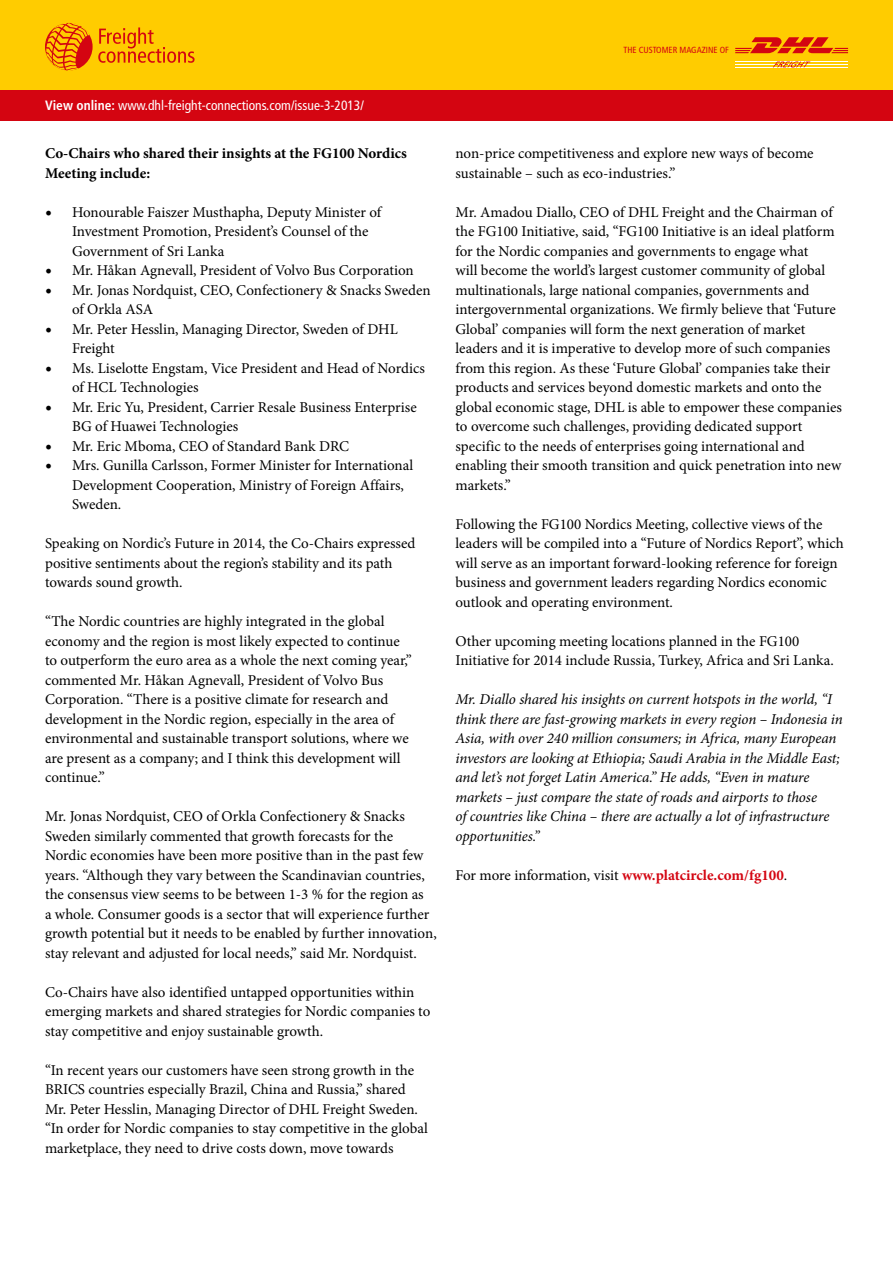
<style>
.page{position:relative;width:893px;height:1263px;background:#fff}
.page>*{position:absolute;margin:0;border:0;box-sizing:border-box;transform-origin:0 0}
.t1{font:15px/19.5px "Minion Pro";color:#000}
.t2{font:italic 15px/19.5px "Minion Pro";letter-spacing:-.01em;color:#000}
.t3{font:700 15px/19.5px "Minion Pro";color:#000}
.t4{font:condensed 13.5px "Frutiger LT Std";color:#fff}
.t5{font:condensed 8.85px "Frutiger LT Std";color:#d40511}
.s1{font-weight:700}
.s2{font-size:18px}
.s3{font-weight:700;color:#d40511}
</style>
<div class="page">
<div style="left:0;top:0;width:893px;height:90px;background:#fc0"></div>
<svg style="left:98px;top:27px;width:97px;height:36px"></svg>
<svg style="left:46px;top:23px;width:45px;height:48px"></svg>
<hr style="left:735px;top:62px;width:113px;height:1px;background:#fff">
<hr style="left:735px;top:64px;width:113px;height:1px;background:#fff">
<hr style="left:735px;top:67px;width:113px;height:1px;background:#fff">
<svg style="left:773px;top:61px;width:37px;height:6px"></svg>
<svg style="left:735px;top:37px;width:113px;height:16px"></svg>
<div style="left:0;top:90px;width:893px;height:30px;background:#d40511"></div>
<p class="t4" style="left:45px;top:97px;width:320px"><span class="s1">View online:</span> www.dhl-freight-connections.com/issue-3-2013/</p>
<p class="t3" style="left:45px;top:143px;width:363px">Co-Chairs who shared their insights at the FG100 Nordics<br>Meeting include:</p>
<p class="t1" style="left:72px;top:202px;width:311px;text-indent:-27px"><span class="s2">•</span> Honourable Faiszer Musthapha, Deputy Minister of<br>Investment Promotion, President’s Counsel of the<br>Government of Sri Lanka</p>
<p class="t1" style="left:45px;top:261px;width:370px"><span class="s2">•</span> Mr. Håkan Agnevall, President of Volvo Bus Corporation</p>
<p class="t1" style="left:72px;top:280px;width:360px;text-indent:-27px"><span class="s2">•</span> Mr. Jonas Nordquist, CEO, Confectionery &amp; Snacks Sweden of Orkla ASA</p>
<p class="t1" style="left:72px;top:319px;width:327px;text-indent:-27px"><span class="s2">•</span> Mr. Peter Hesslin, Managing Director, Sweden of DHL<br>Freight</p>
<p class="t1" style="left:72px;top:358px;width:354px;text-indent:-27px"><span class="s2">•</span> Ms. Liselotte Engstam, Vice President and Head of Nordics of HCL Technologies</p>
<p class="t1" style="left:72px;top:397px;width:346px;text-indent:-27px"><span class="s2">•</span> Mr. Eric Yu, President, Carrier Resale Business Enterprise<br>BG of Huawei Technologies</p>
<p class="t1" style="left:45px;top:436px;width:306px"><span class="s2">•</span> Mr. Eric Mboma, CEO of Standard Bank DRC</p>
<p class="t1" style="left:72px;top:456px;width:343px;text-indent:-27px"><span class="s2">•</span> Mrs. Gunilla Carlsson, Former Minister for International<br>Development Cooperation, Ministry of Foreign Affairs,<br>Sweden.</p>
<p class="t1" style="left:45px;top:534px;width:372px">Speaking on Nordic’s Future in 2014, the Co-Chairs expressed positive sentiments about the region’s stability and its path towards sound growth.</p>
<p class="t1" style="left:45px;top:612px;width:368px">“The Nordic countries are highly integrated in the global economy and the region is most likely expected to continue to outperform the euro area as a whole the next coming year,” commented Mr. Håkan Agnevall, President of Volvo Bus Corporation. “There is a positive climate for research and development in the Nordic region, especially in the area of environmental and sustainable transport solutions, where we are present as a company; and I think this development will continue.”</p>
<p class="t1" style="left:45px;top:807px;width:393px">Mr. Jonas Nordquist, CEO of Orkla Confectionery &amp; Snacks Sweden similarly commented that growth forecasts for the Nordic economies have been more positive than in the past few years. “Although they vary between the Scandinavian countries, the consensus view seems to be between 1-3 % for the region as<br>a whole. Consumer goods is a sector that will experience further growth potential but it needs to be enabled by further innovation, stay relevant and adjusted for local needs,” said Mr. Nordquist.</p>
<p class="t1" style="left:45px;top:982px;width:387px">Co-Chairs have also identified untapped opportunities within emerging markets and shared strategies for Nordic companies to stay competitive and enjoy sustainable growth.</p>
<p class="t1" style="left:45px;top:1060px;width:384px">“In recent years our customers have seen strong growth in the BRICS countries especially Brazil, China and Russia,” shared Mr. Peter Hesslin, Managing Director of DHL Freight Sweden. “In order for Nordic companies to stay competitive in the global marketplace, they need to drive costs down, move towards</p>
<p class="t5" style="left:623px;top:45px;width:107px">The Customer Magazine of</p>
<p class="t1" style="left:455px;top:144px;width:360px">non-price competitiveness and explore new ways of become sustainable – such as eco-industries.”</p>
<p class="t1" style="left:455px;top:202px;width:388px">Mr. Amadou Diallo, CEO of DHL Freight and the Chairman of the FG100 Initiative, said, “FG100 Initiative is an ideal platform for the Nordic companies and governments to engage what<br>will become the world’s largest customer community of global multinationals, large national companies, governments and intergovernmental organizations. We firmly believe that ‘Future Global’ companies will form the next generation of market leaders and it is imperative to develop more of such companies from this region. As these ‘Future Global’ companies take their products and services beyond domestic markets and onto the global economic stage, DHL is able to empower these companies to overcome such challenges, providing dedicated support specific to the needs of enterprises going international and enabling their smooth transition and quick penetration into new markets.”</p>
<p class="t1" style="left:455px;top:514px;width:390px">Following the FG100 Nordics Meeting, collective views of the leaders will be compiled into a “Future of Nordics Report”, which will serve as an important forward-looking reference for foreign business and government leaders regarding Nordics economic outlook and operating environment.</p>
<p class="t1" style="left:455px;top:631px;width:380px">Other upcoming meeting locations planned in the FG100<br>Initiative for 2014 include Russia, Turkey, Africa and Sri Lanka.</p>
<p class="t2" style="left:455px;top:690px;width:389px">Mr. Diallo shared his insights on current hotspots in the world, “I think there are fast-growing markets in every region – Indonesia in Asia, with over 240 million consumers; in Africa, many European investors are looking at Ethiopia; Saudi Arabia in the Middle East; and let’s not forget Latin America.” He adds, “Even in mature markets – just compare the state of roads and airports to those<br>of countries like China – there are actually a lot of infrastructure opportunities.”</p>
<p class="t1" style="left:455px;top:865px;width:333px">For more information, visit <span class="s3">www.platcircle.com/fg100</span>.</p>
</div>
